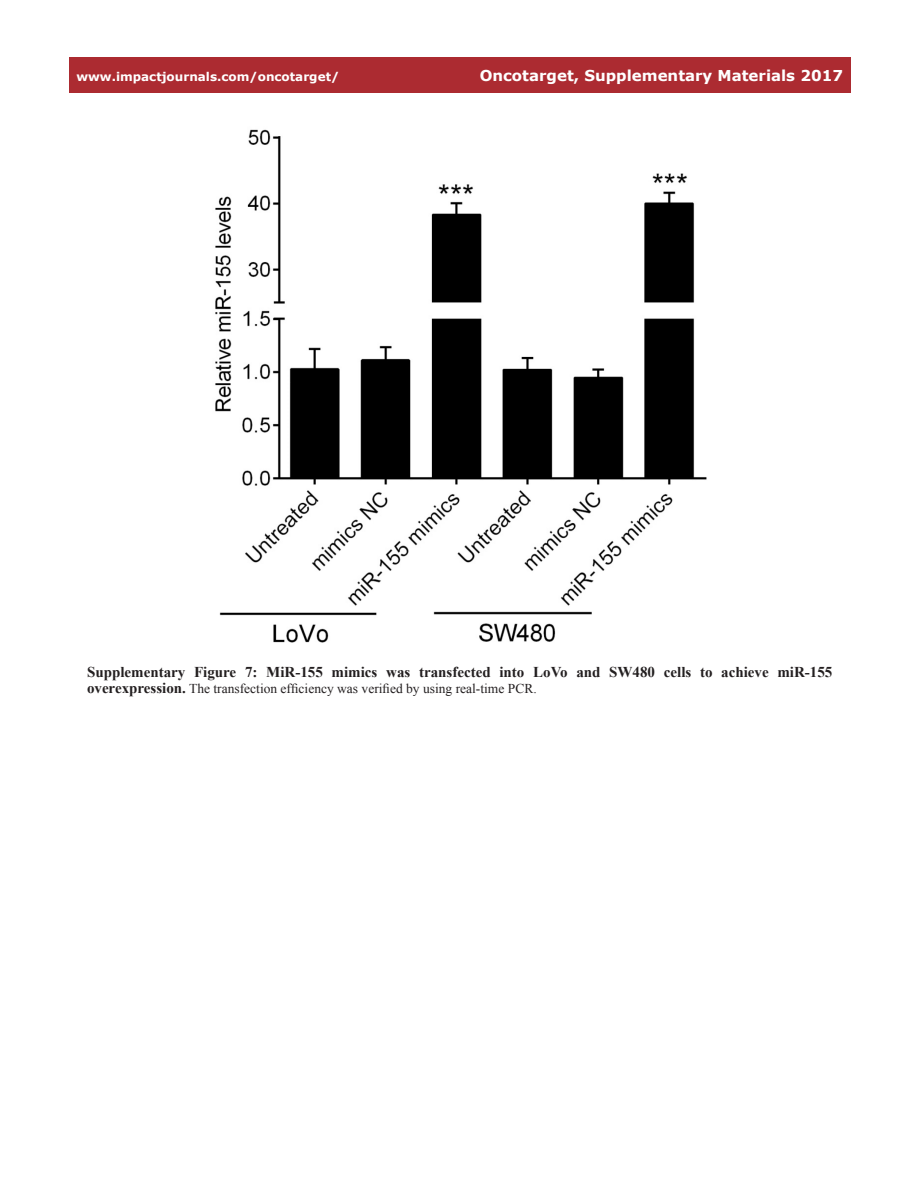
<style>
.page{position:relative;width:918px;height:1188px;background:#fff}
.page>*{position:absolute;margin:0;border:0;box-sizing:border-box;transform-origin:0 0}
.figuretext{font:700 15px "Times New Roman";color:#231f20}
.t1{font:700 15px "Verdana";color:#fff}
.figuretext-2{font:13.5px "Times New Roman";color:#231f20}
.t2{font:700 12px "Verdana";color:#fff}
.s1{font-weight:700;font-size:15px}
</style>
<div class="page">
<div style="left:69px;top:57px;width:781px;height:36px;background:#ac2b31"></div>
<img style="left:215px;top:129px;width:492px;height:513px">
<p class="t2" style="left:76px;top:68px;width:264px">www.impactjournals.com/oncotarget/</p>
<p class="t1" style="left:480px;top:65px;width:365px">Oncotarget, Supplementary Materials 2017</p>
<p class="figuretext" style="left:87px;top:661px;width:747px">Supplementary Figure 7: MiR-155 mimics was transfected into LoVo and SW480 cells to achieve miR-155</p>
<p class="figuretext-2" style="left:87px;top:679px;width:451px"><span class="s1">overexpression.</span> The transfection efficiency was verified by using real-time PCR.</p>
</div>
